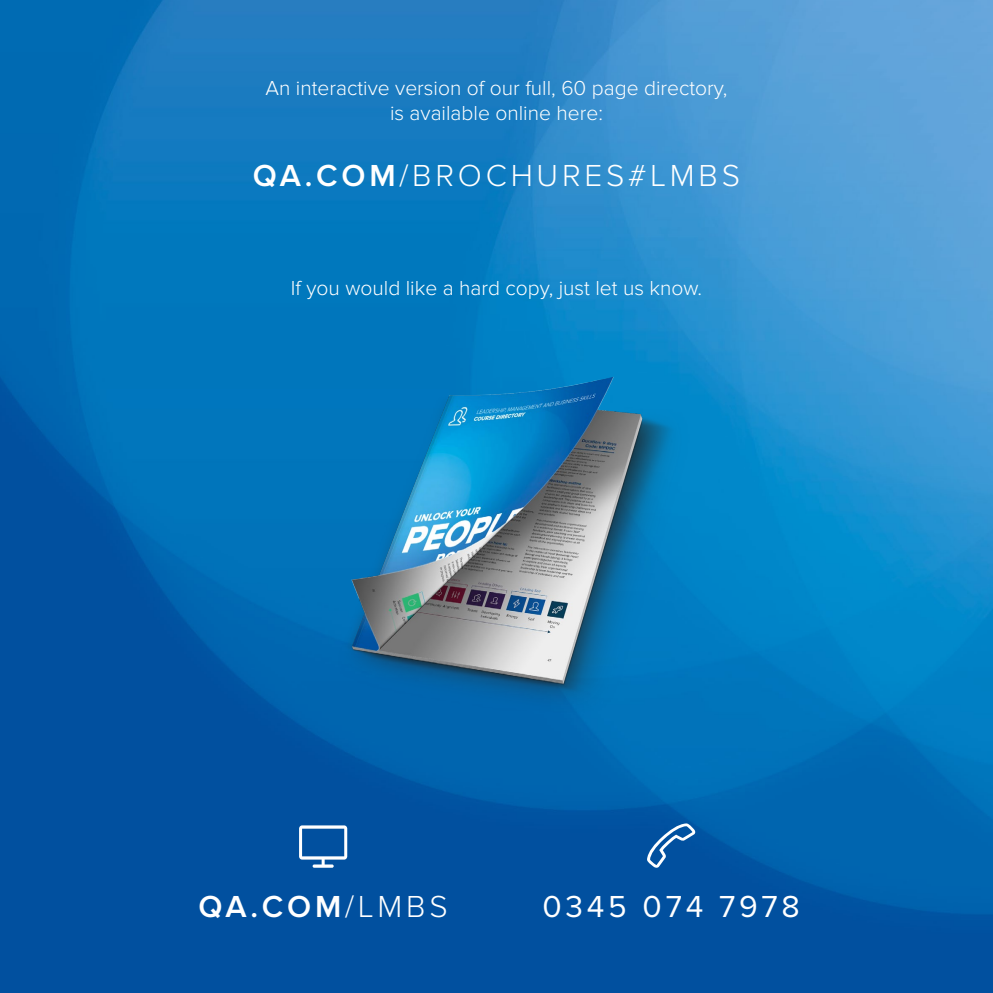
<style>
.page{position:relative;width:993px;height:993px;background:#fff}
.page>*{position:absolute;margin:0;border:0;box-sizing:border-box;transform-origin:0 0}
.t1{font:300 31.5px "Proxima Nova";letter-spacing:.12em;color:#fff}
.t2{font:600 31.5px "Proxima Nova";color:#fff}
.t3{font:31.5px "Proxima Nova";letter-spacing:.12em;color:#fff}
.t4{font:300 21px/25.2px "Proxima Nova";color:#fff;text-align:center}
.s1{font-weight:600}
.s2{font-weight:300}
</style>
<div class="page">
<img style="left:0;top:0;width:992px;height:992px">
<svg style="left:646px;top:823px;width:49px;height:44px;background:#2e6fb0"></svg>
<svg style="left:299px;top:825px;width:48px;height:34px"></svg>
<hr style="left:312px;top:864px;width:21px;height:3px;background:#fff;border-radius:2px">
<img style="left:292px;top:339px;width:409px;height:373px">
<p class="t4" style="left:265px;top:76px;width:463px">An interactive version of our full, 60 page directory, is available online here:</p>
<h1 class="t1" style="left:253px;top:157px;width:488px"><span class="s1">QA.COM</span>/BROCHURES#LMBS</h1>
<p class="t4" style="left:291px;top:275px;width:413px">If you would like a hard copy, just let us know.</p>
<h1 class="t2" style="left:198px;top:888px;width:250px">QA.COM<span class="s2">/LMBS</span></h1>
<h1 class="t3" style="left:542px;top:888px;width:259px">0345 074 7978</h1>
</div>
